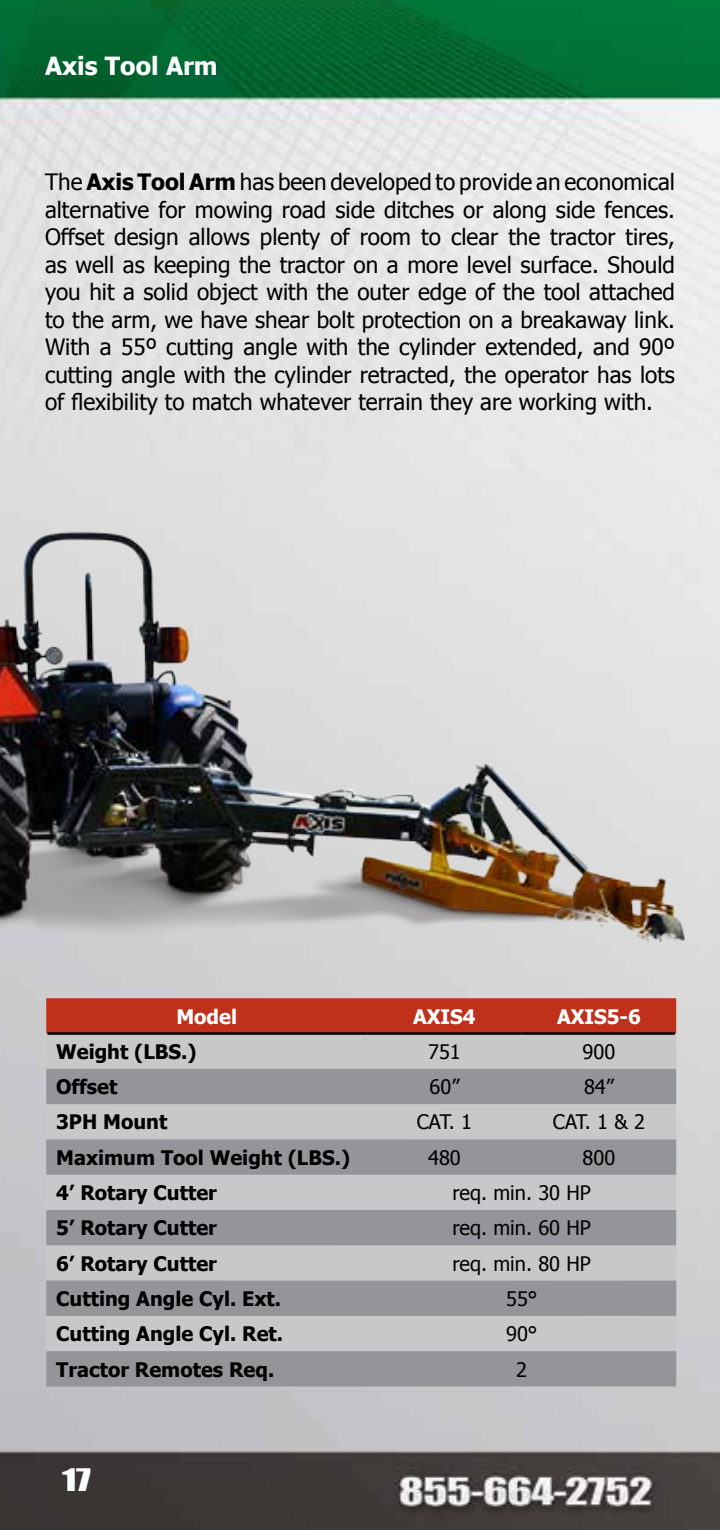
<style>
.page{position:relative;width:720px;height:1530px;background:#fff}
.page>*{position:absolute;margin:0;border:0;box-sizing:border-box;transform-origin:0 0}
.t1{font:28.5px "Impact";color:#fff;scale:1.32 1}
.t2{font:700 25px "Tahoma";color:#fff}
.t3{font:22.5px/27.5px "Tahoma";color:#000;text-align:justify}
.t4{font:700 20px "Tahoma";color:#000}
.t5{font:20px "Tahoma";color:#000}
.t6{font:700 20px "Tahoma";color:#fff}
.s1{font-weight:700}
</style>
<div class="page">
<img style="left:0;top:0;width:720px;height:1530px">
<img style="left:0;top:520px;width:689px;height:441px">
<div style="left:46px;top:998px;width:630px;height:36px;background:#bf311a"></div>
<div style="left:46px;top:1034px;width:630px;height:35px;background:#c7c8ca"></div>
<svg style="left:46px;top:1069px;width:630px;height:317px;background:#aaabae"></svg>
<hr style="left:48px;top:1032px;width:319px;height:3px;background:#000">
<hr style="left:367px;top:1032px;width:155px;height:3px;background:#000">
<hr style="left:522px;top:1032px;width:153px;height:3px;background:#000">
<p class="t2" style="left:45px;top:48px;width:174px">Axis Tool Arm</p>
<p class="t3" style="left:45px;top:169px;width:632px">The <span class="s1">Axis Tool Arm</span> has been developed to provide an economical alternative for mowing road side ditches or along side fences.<br>Offset design allows plenty of room to clear the tractor tires, as well as keeping the tractor on a more level surface. Should you hit a solid object with the outer edge of the tool attached to the arm, we have shear bolt protection on a breakaway link.<br>With a 55º cutting angle with the cylinder extended, and 90º cutting angle with the cylinder retracted, the operator has lots of flexibility to match whatever terrain they are working with.</p>
<p class="t6" style="left:176px;top:1002px;width:62px">Model</p>
<p class="t6" style="left:413px;top:1002px;width:64px">AXIS4</p>
<p class="t6" style="left:557px;top:1002px;width:85px">AXIS5-6</p>
<p class="t4" style="left:56px;top:1038px;width:142px">Weight (LBS.)</p>
<p class="t5" style="left:428px;top:1038px;width:34px">751</p>
<p class="t5" style="left:583px;top:1038px;width:34px">900</p>
<p class="t4" style="left:56px;top:1073px;width:63px">Offset</p>
<p class="t5" style="left:430px;top:1073px;width:31px">60”</p>
<p class="t5" style="left:584px;top:1073px;width:31px">84”</p>
<p class="t4" style="left:56px;top:1108px;width:113px">3PH Mount</p>
<p class="t5" style="left:417px;top:1109px;width:57px">CAT. 1</p>
<p class="t5" style="left:553px;top:1109px;width:94px">CAT. 1 &amp; 2</p>
<p class="t4" style="left:56px;top:1143px;width:295px">Maximum Tool Weight (LBS.)</p>
<p class="t5" style="left:428px;top:1144px;width:34px">480</p>
<p class="t5" style="left:583px;top:1144px;width:34px">800</p>
<p class="t4" style="left:56px;top:1179px;width:162px">4’ Rotary Cutter</p>
<p class="t5" style="left:453px;top:1179px;width:140px">req. min. 30 HP</p>
<p class="t4" style="left:56px;top:1214px;width:162px">5’ Rotary Cutter</p>
<p class="t5" style="left:453px;top:1215px;width:140px">req. min. 60 HP</p>
<p class="t4" style="left:56px;top:1249px;width:162px">6’ Rotary Cutter</p>
<p class="t5" style="left:453px;top:1250px;width:140px">req. min. 80 HP</p>
<p class="t4" style="left:56px;top:1285px;width:226px">Cutting Angle Cyl. Ext.</p>
<p class="t5" style="left:506px;top:1285px;width:33px">55°</p>
<p class="t4" style="left:56px;top:1320px;width:228px">Cutting Angle Cyl. Ret.</p>
<p class="t5" style="left:506px;top:1321px;width:33px">90°</p>
<p class="t4" style="left:56px;top:1355px;width:220px">Tractor Remotes Req.</p>
<p class="t5" style="left:516px;top:1356px;width:12px">2</p>
<p class="t1" style="left:62px;top:1458px;width:23px">17</p>
</div>
